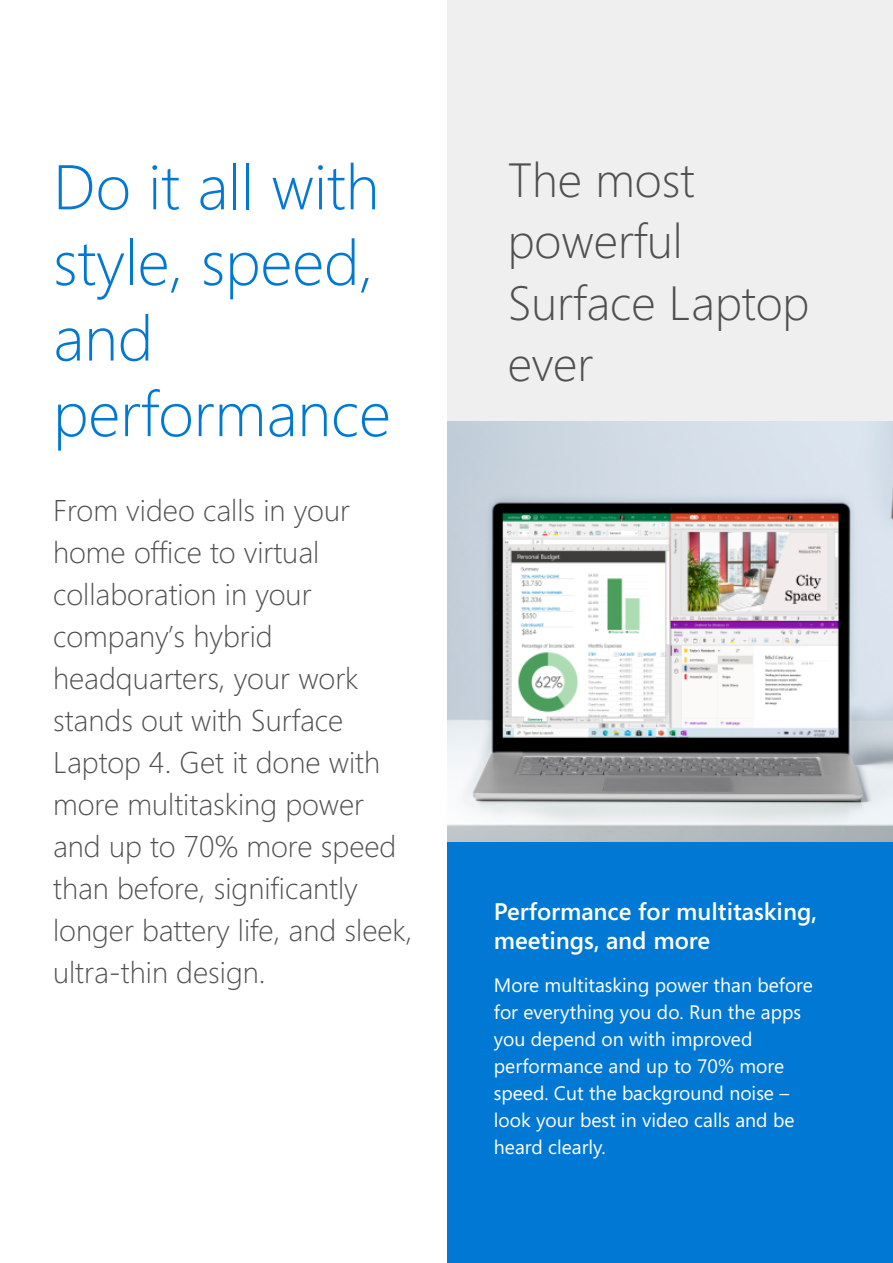
<style>
.page{position:relative;width:893px;height:1263px;background:#fff}
.page>*{position:absolute;margin:0;border:0;box-sizing:border-box;transform-origin:0 0}
.t1{font:300 63px/75.6px "Segoe";color:#0078d4}
.t2{font:300 48px/61.5px "Segoe";color:#505050}
.t3{font:300 30px/42px "Segoe";color:#505050}
.t4{font:600 24px/28.8px "Segoe";color:#fff}
.t5{font:19.5px/27px "Segoe";color:#fff}
</style>
<div class="page">
<img style="left:447px;top:421px;width:446px;height:421px">
<div style="left:446px;top:842px;width:447px;height:421px;background:#0078d4"></div>
<div style="left:446px;top:0;width:447px;height:421px;background:#efefef"></div>
<h1 class="t1" style="left:53px;top:150px;width:339px">Do it all with style, speed, and performance</h1>
<p class="t3" style="left:53px;top:490px;width:361px">From video calls in your home office to virtual collaboration in your company’s hybrid headquarters, your work stands out with Surface<br>Laptop 4. Get it done with more multitasking power and up to 70% more speed than before, significantly longer battery life, and sleek, ultra-thin design.</p>
<h2 class="t2" style="left:508px;top:149px;width:303px">The most powerful<br>Surface Laptop ever</h2>
<p class="t4" style="left:494px;top:897px;width:325px">Performance for multitasking, meetings, and more</p>
<p class="t5" style="left:494px;top:971px;width:320px">More multitasking power than before for everything you do. Run the apps you depend on with improved performance and up to 70% more speed. Cut the background noise – look your best in video calls and be heard clearly.</p>
</div>
